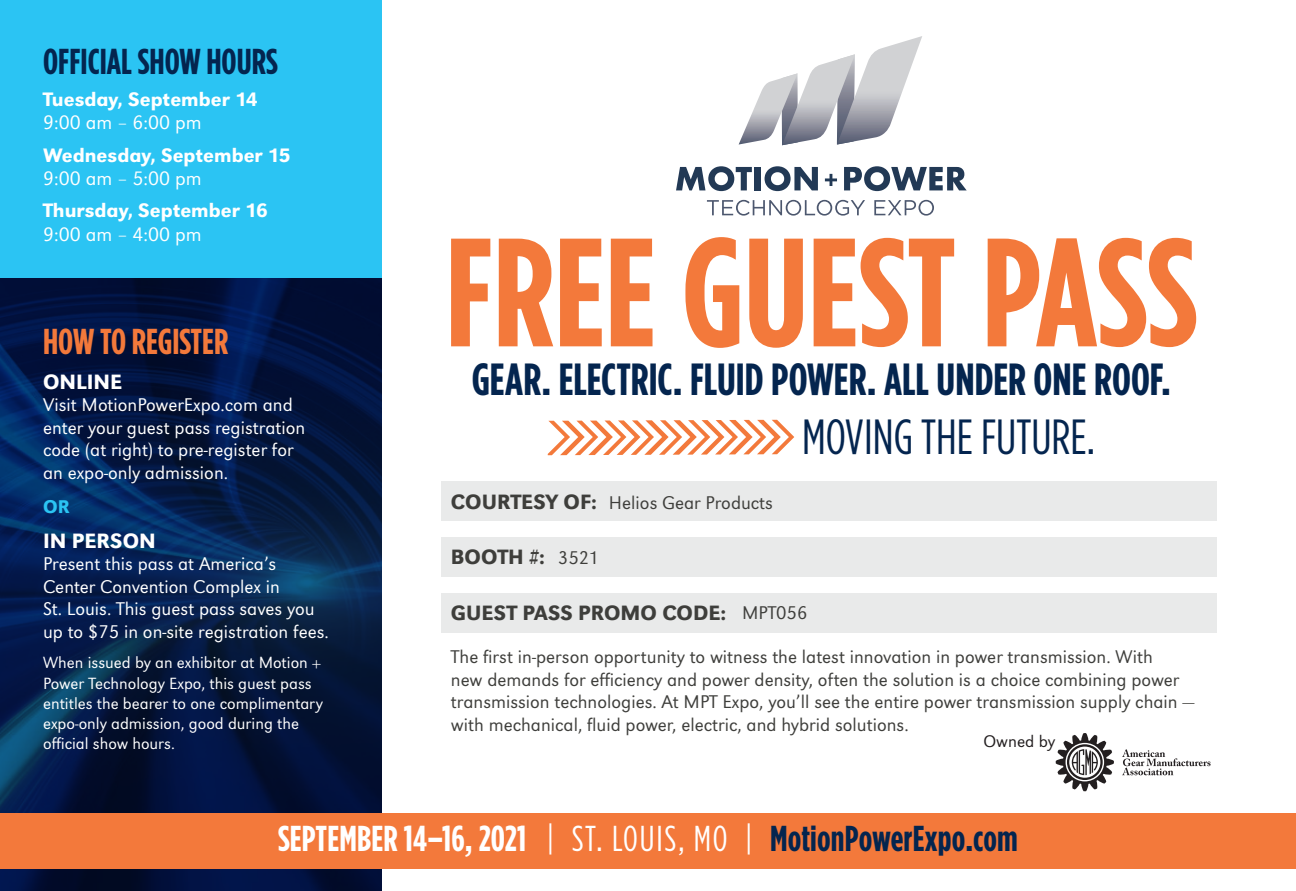
<style>
.page{position:relative;width:1296px;height:891px;background:#fff}
.page>*{position:absolute;margin:0;border:0;box-sizing:border-box;transform-origin:0 0}
.t1{font:700 153.9px "Gotham Condensed";color:#f3793b}
.t2{font:49.27px "Gotham Condensed";color:#04254f}
.t3{font:700 45px "Gotham Condensed";color:#04254f}
.t4{font:700 36px "Gotham Condensed";letter-spacing:.005em;color:#fff}
.t5{font:700 36px "Gotham Condensed";color:#04254f}
.t6{font:700 36px "Gotham Condensed";color:#f3793b}
.t7{font:500 21.6px "URW Grotesk T";color:#3e3e3b}
.t8{font:500 21.6px "URW Grotesk T";color:#fff}
.t9{font:500 20.25px "URW Grotesk T";color:#fff}
.t10{font:20.25px "URW Grotesk T Ligh";color:#fff}
.t11{font:19.12px/22.5px "URW Grotesk T Ligh";color:#3e3e3b}
.t12{font:19.12px/22.5px "URW Grotesk T Ligh";color:#fff}
.t13{font:500 19.12px "URW Grotesk T";color:#2bc4f3}
.t14{font:17.32px "URW Grotesk T Ligh";color:#231f20}
.t15{font:16.88px/20.2px "URW Grotesk T Ligh";color:#fff}
.s1{font-weight:400}
.s2{color:#04254f}
</style>
<div class="page">
<img style="left:0;top:277px;width:382px;height:614px">
<div style="left:441px;top:481px;width:776px;height:39px;background:#e9eaea"></div>
<div style="left:441px;top:537px;width:776px;height:39px;background:#e9eaea"></div>
<div style="left:441px;top:593px;width:776px;height:40px;background:#e9eaea"></div>
<svg style="left:707px;top:200px;width:158px;height:16px"></svg>
<svg style="left:874px;top:200px;width:60px;height:16px"></svg>
<svg style="left:676px;top:166px;width:76px;height:25px"></svg>
<div style="left:755px;top:167px;width:6px;height:23px;background:#223955"></div>
<svg style="left:765px;top:166px;width:53px;height:25px"></svg>
<svg style="left:844px;top:166px;width:123px;height:25px"></svg>
<svg style="left:825px;top:174px;width:12px;height:12px"></svg>
<svg style="left:739px;top:36px;width:183px;height:109px"></svg>
<div style="left:0;top:813px;width:1296px;height:56px;background:#f3793b"></div>
<div style="left:0;top:0;width:382px;height:277px;background:#2bc4f3"></div>
<svg style="left:1056px;top:733px;width:58px;height:58px"></svg>
<svg style="left:1122px;top:749px;width:89px;height:26px"></svg>
<svg style="left:548px;top:420px;width:246px;height:35px"></svg>
<h3 class="t5" style="left:43px;top:40px;width:236px">OFFICIAL SHOW HOURS</h3>
<p class="t9" style="left:43px;top:88px;width:216px">Tuesday, September 14</p>
<p class="t10" style="left:43px;top:111px;width:160px">9:00 am – 6:00 pm</p>
<p class="t9" style="left:43px;top:143px;width:249px">Wednesday, September 15</p>
<p class="t10" style="left:43px;top:167px;width:160px">9:00 am – 5:00 pm</p>
<p class="t9" style="left:43px;top:199px;width:226px">Thursday, September 16</p>
<p class="t10" style="left:43px;top:223px;width:160px">9:00 am – 4:00 pm</p>
<h3 class="t6" style="left:43px;top:320px;width:187px">HOW TO REGISTER</h3>
<p class="t8" style="left:43px;top:369px;width:81px">ONLINE</p>
<p class="t12" style="left:43px;top:393px;width:264px">Visit MotionPowerExpo.com and enter your guest pass registration code (at right) to pre-register for an expo-only admission.</p>
<p class="t13" style="left:43px;top:496px;width:28px">OR</p>
<p class="t8" style="left:43px;top:528px;width:114px">IN PERSON</p>
<p class="t12" style="left:43px;top:553px;width:287px">Present this pass at America’s Center Convention Complex in<br>St. Louis. This guest pass saves you up to $75 in on-site registration fees.</p>
<p class="t15" style="left:43px;top:653px;width:281px">When issued by an exhibitor at Motion + Power Technology Expo, this guest pass entitles the bearer to one complimentary expo-only admission, good during the official show hours.</p>
<h1 class="t1" style="left:446px;top:202px;width:753px">FREE GUEST PASS</h1>
<h3 class="t3" style="left:472px;top:353px;width:701px">GEAR. ELECTRIC. FLUID POWER. ALL UNDER ONE ROOF.</h3>
<p class="t7" style="left:451px;top:489px;width:147px">COURTESY OF:</p>
<p class="t11" style="left:609px;top:491px;width:165px">Helios Gear Products</p>
<p class="t7" style="left:451px;top:545px;width:96px">BOOTH #:</p>
<p class="t11" style="left:558px;top:547px;width:42px">3521</p>
<h2 class="t2" style="left:802px;top:409px;width:294px">MOVING THE FUTURE.</h2>
<p class="t7" style="left:451px;top:600px;width:277px">GUEST PASS PROMO CODE:</p>
<p class="t11" style="left:742px;top:601px;width:67px">MPT056</p>
<p class="t11" style="left:451px;top:646px;width:745px">The first in-person opportunity to witness the latest innovation in power transmission. With<br>new demands for efficiency and power density, often the solution is a choice combining power transmission technologies. At MPT Expo, you’ll see the entire power transmission supply chain — with mechanical, fluid power, electric, and hybrid solutions.</p>
<p class="t14" style="left:983px;top:731px;width:73px">Owned by</p>
<h3 class="t4" style="left:278px;top:818px;width:741px">SEPTEMBER 14–16, 2021 <span class="s1">| ST. LOUIS, MO |</span> <span class="s2">MotionPowerExpo.com</span></h3>
</div>
